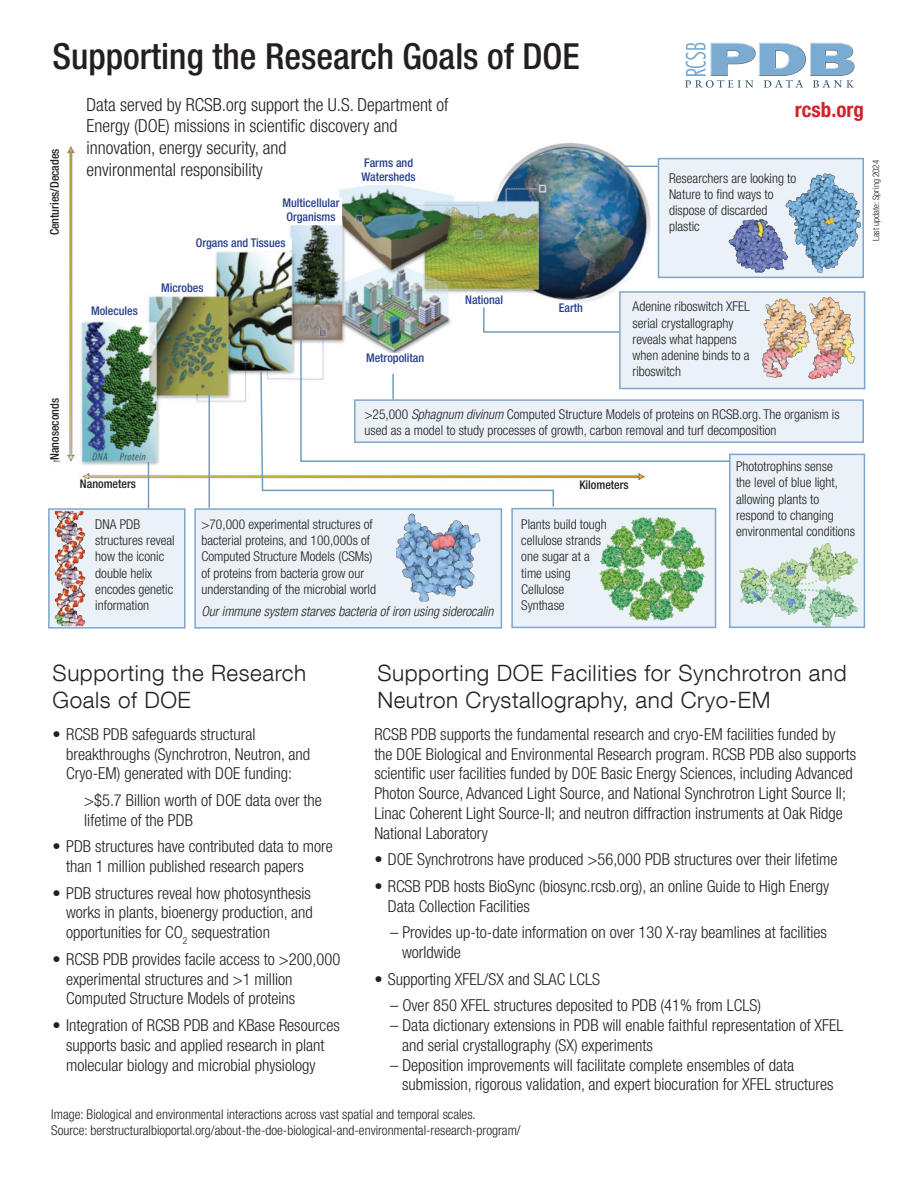
<style>
.page{position:relative;width:918px;height:1188px;background:#fff}
.page>*{position:absolute;margin:0;border:0;box-sizing:border-box;transform-origin:0 0}
.t1{font:500 condensed 36px "Helvetica Neue LT Com";color:#231f20}
.t2{font:300 22.5px/27px "Helvetica Neue LT Com";letter-spacing:.025em;color:#231f20}
.t3{font:700 condensed 21px "Helvetica Neue LT Com";color:#d1232a}
.t4{font:300 condensed 18px/21.6px "Helvetica Neue LT Com";color:#231f20}
.t5{font:300 condensed 16.5px/19.8px "Helvetica Neue LT Com";color:#231f20}
.t6{font:300 condensed 13.5px/16.2px "Helvetica Neue LT Com";color:#231f20}
.t7{font:italic 300 condensed 13.5px "Helvetica Neue LT Com";color:#231f20}
.t8{font:500 condensed 12px/13.5px "Helvetica Neue LT Com";color:#253f8e;text-align:center}
.t9{font:500 condensed 12px "Helvetica Neue LT Com";color:#231f20}
.t10{font:300 condensed 9px "Helvetica Neue LT Com";color:#231f20}
.s1{font-style:italic}
</style>
<div class="page">
<div style="left:729px;top:454px;width:136px;height:174px;background:#eaf1f7;border:2px solid #7ea6cd"></div>
<svg style="left:511px;top:508px;width:205px;height:120px;background:#c4dacd"></svg>
<img style="left:53px;top:142px;width:608px;height:355px">
<div style="left:50px;top:142px;width:16px;height:93px;background:#fff"></div>
<div style="left:50px;top:367px;width:16px;height:93px;background:#fff"></div>
<div style="left:80px;top:479px;width:93px;height:16px;background:#fff"></div>
<div style="left:82px;top:307px;width:65px;height:12px;background:#fff"></div>
<div style="left:579px;top:481px;width:94px;height:16px;background:#fff"></div>
<div style="left:150px;top:283px;width:65px;height:12px;background:#fff"></div>
<div style="left:190px;top:238px;width:101px;height:12px;background:#fff"></div>
<div style="left:281px;top:199px;width:60px;height:26px;background:#fff"></div>
<div style="left:359px;top:159px;width:60px;height:26px;background:#fff"></div>
<div style="left:462px;top:295px;width:44px;height:26px;background:#fff"></div>
<div style="left:549px;top:304px;width:44px;height:26px;background:#fff"></div>
<div style="left:619px;top:291px;width:246px;height:98px;background:#eaf1f7;border:2px solid #7ea6cd"></div>
<img style="left:769px;top:543px;width:58px;height:72px">
<img style="left:631px;top:517px;width:27px;height:34px">
<div style="left:194px;top:508px;width:308px;height:121px;background:#eaf1f7;border:2px solid #7ea6cd"></div>
<svg style="left:685px;top:43px;width:170px;height:45px"></svg>
<div style="left:48px;top:508px;width:138px;height:121px;background:#eaf1f7;border:2px solid #7ea6cd"></div>
<img style="left:54px;top:511px;width:32px;height:115px">
<img style="left:396px;top:513px;width:85px;height:89px">
<div style="left:354px;top:399px;width:510px;height:44px;background:#eaf1f7;border:2px solid #7ea6cd"></div>
<img style="left:762px;top:296px;width:93px;height:84px">
<div style="left:658px;top:158px;width:206px;height:120px;background:#eaf1f7;border:2px solid #7ea6cd"></div>
<img style="left:728px;top:171px;width:136px;height:103px">
<hr style="left:625px;top:166px;width:33px;height:1px;background:#709cbe">
<svg style="left:482px;top:306px;width:139px;height:27px"></svg>
<svg style="left:299px;top:338px;width:431px;height:125px"></svg>
<svg style="left:260px;top:369px;width:295px;height:139px"></svg>
<hr style="left:208px;top:394px;width:2px;height:114px;background:#709cbe">
<hr style="left:148px;top:462px;width:1px;height:46px;background:#709cbe">
<h1 class="t1" style="left:53px;top:35px;width:529px">Supporting the Research Goals of DOE</h1>
<p class="t9" style="left:47px;top:235px;width:88px;rotate:-90deg">Centuries/Decades</p>
<p class="t4" style="left:86px;top:94px;width:364px">Data served by RCSB.org support the U.S. Department of Energy (DOE) missions in scientific discovery and innovation, energy security, and<br>environmental responsibility</p>
<p class="t8" style="left:362px;top:156px;width:56px;text-align:left">Farms and<br>Watersheds</p>
<p class="t8" style="left:282px;top:196px;width:59px">Multicellular<br>Organisms</p>
<p class="t8" style="left:196px;top:236px;width:91px">Organs and Tissues</p>
<p class="t3" style="left:795px;top:97px;width:71px">rcsb.org</p>
<p class="t6" style="left:669px;top:170px;width:129px">Researchers are looking to<br>Nature to find ways to dispose of discarded plastic</p>
<p class="t10" style="left:871px;top:241px;width:83px;rotate:-90deg">Last update: Spring 2024</p>
<p class="t9" style="left:47px;top:460px;width:63px;rotate:-90deg">Nanoseconds</p>
<p class="t8" style="left:91px;top:304px;width:48px">Molecules</p>
<p class="t8" style="left:161px;top:281px;width:44px">Microbes</p>
<p class="t8" style="left:366px;top:351px;width:60px">Metropolitan</p>
<p class="t8" style="left:465px;top:293px;width:39px">National</p>
<p class="t8" style="left:559px;top:301px;width:26px">Earth</p>
<p class="t6" style="left:633px;top:298px;width:119px">Adenine riboswitch XFEL serial crystallography reveals what happens when adenine binds to a riboswitch</p>
<p class="t6" style="left:364px;top:406px;width:477px">&gt;25,000 <span class="s1">Sphagnum divinum</span> Computed Structure Models of proteins on RCSB.org. The organism is used as a model to study processes of growth, carbon removal and turf decomposition</p>
<p class="t9" style="left:80px;top:476px;width:57px">Nanometers</p>
<p class="t6" style="left:95px;top:516px;width:81px">DNA PDB structures reveal how the iconic double helix encodes genetic information</p>
<p class="t9" style="left:579px;top:478px;width:51px">Kilometers</p>
<p class="t6" style="left:201px;top:516px;width:176px">&gt;70,000 experimental structures of bacterial proteins, and 100,000s of Computed Structure Models (CSMs) of proteins from bacteria grow our understanding of the microbial world</p>
<p class="t6" style="left:521px;top:516px;width:87px">Plants build tough cellulose strands one sugar at a time using<br>Cellulose<br>Synthase</p>
<p class="t7" style="left:201px;top:603px;width:294px">Our immune system starves bacteria of iron using siderocalin</p>
<p class="t6" style="left:736px;top:458px;width:120px">Phototrophins sense<br>the level of blue light, allowing plants to respond to changing environmental conditions</p>
<h2 class="t2" style="left:53px;top:659px;width:255px">Supporting the Research<br>Goals of DOE</h2>
<p class="t5" style="left:66px;top:724px;width:245px;text-indent:-13px">• RCSB PDB safeguards structural breakthroughs (Synchrotron, Neutron, and<br>Cryo-EM) generated with DOE funding:</p>
<p class="t5" style="left:84px;top:790px;width:239px">&gt;$5.7 Billion worth of DOE data over the lifetime of the PDB</p>
<p class="t5" style="left:66px;top:836px;width:268px;text-indent:-13px">• PDB structures have contributed data to more than 1 million published research papers</p>
<p class="t5" style="left:66px;top:883px;width:248px;text-align:justify;text-indent:-13px">• PDB structures reveal how photosynthesis works in plants, bioenergy production, and opportunities for CO<sub>2</sub> sequestration</p>
<p class="t5" style="left:66px;top:949px;width:276px;text-indent:-13px">• RCSB PDB provides facile access to &gt;200,000 experimental structures and &gt;1 million<br>Computed Structure Models of proteins</p>
<p class="t5" style="left:66px;top:1015px;width:275px;text-indent:-13px">• Integration of RCSB PDB and KBase Resources supports basic and applied research in plant molecular biology and microbial physiology</p>
<h2 class="t2" style="left:377px;top:659px;width:471px">Supporting DOE Facilities for Synchrotron and<br>Neutron Crystallography, and Cryo-EM</h2>
<p class="t5" style="left:374px;top:724px;width:483px">RCSB PDB supports the fundamental research and cryo-EM facilities funded by the DOE Biological and Environmental Research program. RCSB PDB also supports scientific user facilities funded by DOE Basic Energy Sciences, including Advanced Photon Source, Advanced Light Source, and National Synchrotron Light Source II; Linac Coherent Light Source-II; and neutron diffraction instruments at Oak Ridge National Laboratory</p>
<p class="t5" style="left:374px;top:850px;width:465px">• DOE Synchrotrons have produced &gt;56,000 PDB structures over their lifetime</p>
<p class="t5" style="left:388px;top:876px;width:443px;text-indent:-13px">• RCSB PDB hosts BioSync (biosync.rcsb.org), an online Guide to High Energy<br>Data Collection Facilities</p>
<p class="t5" style="left:402px;top:922px;width:426px;text-indent:-12px">– Provides up-to-date information on over 130 X-ray beamlines at facilities worldwide</p>
<p class="t5" style="left:374px;top:969px;width:227px">• Supporting XFEL/SX and SLAC LCLS</p>
<p class="t5" style="left:390px;top:995px;width:372px">– Over 850 XFEL structures deposited to PDB (41% from LCLS)</p>
<p class="t5" style="left:402px;top:1015px;width:443px;text-indent:-12px">– Data dictionary extensions in PDB will enable faithful representation of XFEL and serial crystallography (SX) experiments</p>
<p class="t5" style="left:402px;top:1055px;width:433px;text-indent:-12px">– Deposition improvements will facilitate complete ensembles of data submission, rigorous validation, and expert biocuration for XFEL structures</p>
<p class="t6" style="left:51px;top:1106px;width:471px">Image: Biological and environmental interactions across vast spatial and temporal scales.<br>Source: berstructuralbioportal.org/about-the-doe-biological-and-environmental-research-program/</p>
</div>
